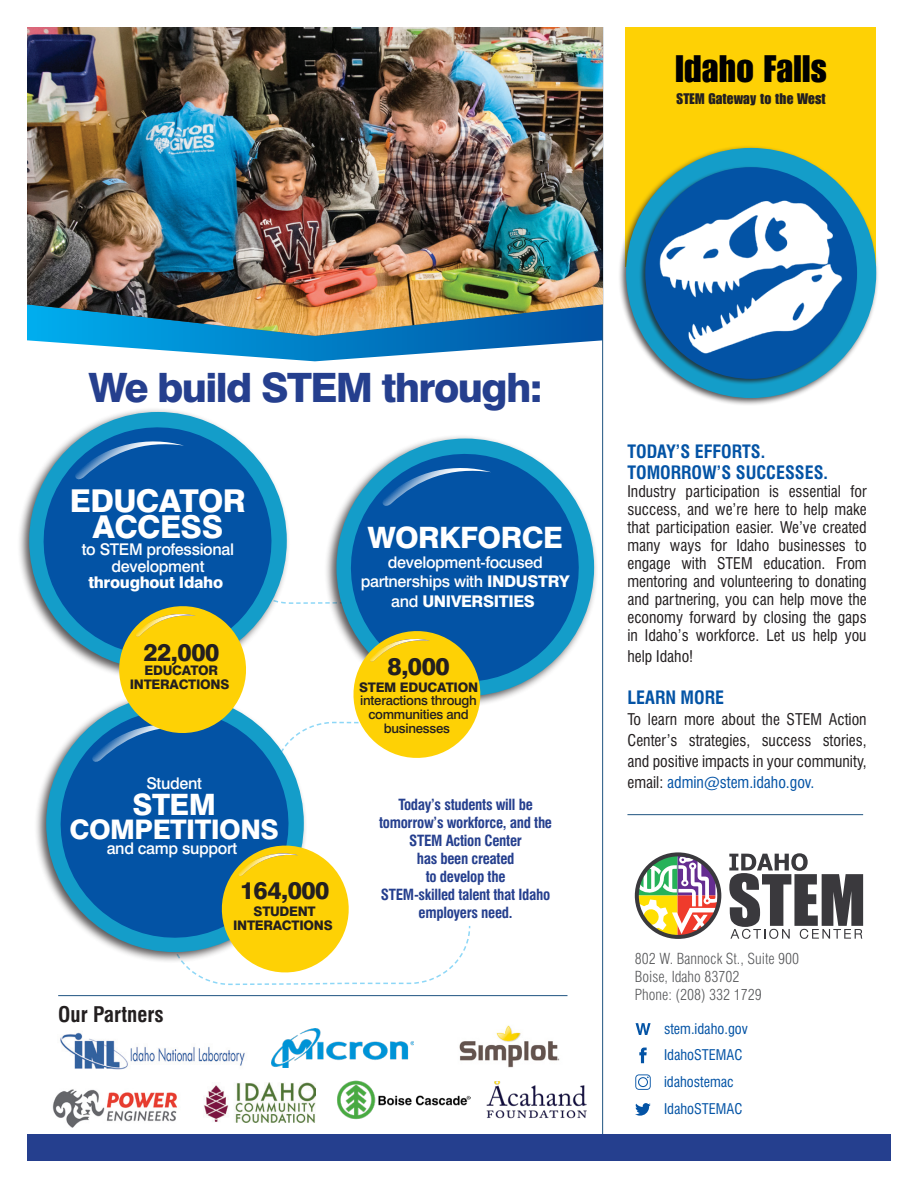
<style>
.page{position:relative;width:918px;height:1188px;background:#fff}
.page>*{position:absolute;margin:0;border:0;box-sizing:border-box;transform-origin:0 0}
.t1{font:800 40.5px "Swiss 721 BT";letter-spacing:-.04em;color:#253f8e}
.t2{font:37.5px "Impact";letter-spacing:.01em;color:#000}
.t3{font:800 31.5px/25.7px "Swiss 721 BT";letter-spacing:-.02em;color:#fff;text-align:center}
.t4{font:800 29.4px "Swiss 721 BT";letter-spacing:-.02em;color:#fff}
.t5{font:800 27px "Swiss 721 BT";letter-spacing:-.02em;color:#fff}
.t6{font:800 24.15px "Swiss 721 BT";letter-spacing:-.02em;color:#231f20}
.t7{font:700 condensed 21px "Swiss 721 BT";color:#231f20}
.t8{font:700 condensed 18px/21px "Swiss 721 BT";color:#0353a5}
.t9{font:500 16.2px/16.8px "Swiss 721 BT";letter-spacing:-.02em;color:#fff;text-align:center}
.t10{font:condensed 15.75px/18px "Swiss 721 BT";color:#231f20;text-align:justify}
.t11{font:700 condensed 15px/18px "Swiss 721 BT";letter-spacing:-.02em;color:#253f8e;text-align:center}
.t12{font:300 condensed 15px/18px "Swiss 721 BT";color:#57585a}
.t13{font:15px "Impact";letter-spacing:.01em;color:#231f20}
.t14{font:condensed 14.4px/26.7px "Swiss 721 BT";color:#0353a5}
.t15{font:800 13.2px/13.8px "Swiss 721 BT";letter-spacing:-.02em;color:#231f20;text-align:center}
.t16{font:500 13.2px/13.8px "Swiss 721 BT";letter-spacing:-.02em;color:#231f20;text-align:center}
.s1{font-weight:800}
.s2{font-weight:800;color:#0353a5}
.s3{color:#fed105}
.s4{font-weight:800;color:#fed105}
.s5{color:#0353a5}
</style>
<div class="page">
<svg style="left:27px;top:336px;width:575px;height:25px"></svg>
<hr style="left:602px;top:27px;width:1px;height:1107px;background:#1f5481">
<hr style="left:627px;top:814px;width:236px;height:1px;background:#1f5481">
<hr style="left:58px;top:995px;width:509px;height:1px;background:#1f5481">
<img style="left:52px;top:1089px;width:126px;height:39px">
<div style="left:27px;top:1134px;width:864px;height:27px;background:#253f8e"></div>
<div style="left:626px;top:27px;width:250px;height:240px;background:#fed105"></div>
<div style="left:618px;top:145px;width:261px;height:262px;background:#231f20;opacity:.75"></div>
<div style="left:626px;top:148px;width:250px;height:250px;background:#149dc9;border-radius:50%"></div>
<svg style="left:729px;top:853px;width:134px;height:86px"></svg>
<svg style="left:635px;top:852px;width:86px;height:87px"></svg>
<img style="left:27px;top:27px;width:576px;height:309px">
<svg style="left:636px;top:1023px;width:15px;height:12px"></svg>
<svg style="left:639px;top:1048px;width:8px;height:15px"></svg>
<svg style="left:635px;top:1074px;width:16px;height:16px"></svg>
<svg style="left:635px;top:1103px;width:16px;height:13px"></svg>
<div style="left:638px;top:165px;width:220px;height:220px;background:#231f20;opacity:.75"></div>
<div style="left:645px;top:167px;width:212px;height:212px;background:#0353a5;border-radius:50%"></div>
<img style="left:650px;top:175px;width:196px;height:196px">
<div style="left:34px;top:690px;width:274px;height:274px;background:#231f20;opacity:.75"></div>
<svg style="left:48px;top:697px;width:253px;height:254px;background:#2d77b5"></svg>
<div style="left:324px;top:434px;width:274px;height:274px;background:#231f20;opacity:.75"></div>
<svg style="left:338px;top:441px;width:254px;height:254px;fill:#0353a5"></svg>
<svg style="left:379px;top:462px;width:112px;height:48px;background:#1666ae"></svg>
<div style="left:17px;top:407px;width:274px;height:274px;background:#231f20;opacity:.75"></div>
<svg style="left:31px;top:415px;width:253px;height:253px;fill:#0353a5"></svg>
<svg style="left:72px;top:435px;width:112px;height:48px;background:#1666ae"></svg>
<svg style="left:89px;top:548px;width:399px;height:233px"></svg>
<svg style="left:168px;top:838px;width:303px;height:148px"></svg>
<img style="left:337px;top:1080px;width:133px;height:40px">
<img style="left:486px;top:1081px;width:101px;height:37px">
<img style="left:60px;top:1032px;width:185px;height:38px">
<img style="left:204px;top:1083px;width:111px;height:39px">
<img style="left:271px;top:1029px;width:142px;height:39px">
<img style="left:436px;top:1025px;width:124px;height:56px">
<h1 class="t2" style="left:675px;top:47px;width:153px">Idaho Falls</h1>
<p class="t13" style="left:677px;top:90px;width:151px">STEM Gateway to the West</p>
<h1 class="t1" style="left:89px;top:363px;width:455px">We build STEM through:</h1>
<p class="t3" style="left:70px;top:488px;width:178px">EDUCATOR<br>ACCESS</p>
<p class="t9" style="left:82px;top:540px;width:154px">to STEM professional development <span class="s1">throughout Idaho</span><span class="s2">.</span></p>
<p class="t6" style="left:144px;top:638px;width:77px">22,000</p>
<p class="t15" style="left:145px;top:663px;width:75px">EDUCATOR</p>
<p class="t15" style="left:130px;top:677px;width:105px">INTERACTIONS<span class="s3">.</span></p>
<p class="t9" style="left:146px;top:775px;width:57px">Student</p>
<h2 class="t4" style="left:133px;top:786px;width:85px">STEM</h2>
<h2 class="t5" style="left:70px;top:813px;width:211px">COMPETITIONS</h2>
<p class="t9" style="left:107px;top:840px;width:137px">and camp support<span class="s2">.</span></p>
<h2 class="t6" style="left:240px;top:876px;width:91px">164,000</h2>
<p class="t15" style="left:233px;top:904px;width:105px">STUDENT<br>INTERACTIONS<span class="s3">.</span></p>
<h2 class="t4" style="left:368px;top:520px;width:196px">WORKFORCE</h2>
<p class="t9" style="left:361px;top:552px;width:211px;line-height:19.5px">development-focused partnerships with <span class="s1">INDUSTRY </span>and <span class="s1">UNIVERSITIES</span><span class="s2">.</span></p>
<h2 class="t6" style="left:388px;top:652px;width:64px">8,000</h2>
<p class="t15" style="left:359px;top:680px;width:120px">STEM EDUCATION</p>
<p class="t16" style="left:360px;top:694px;width:118px">interactions through communities and businesses<span class="s4">.</span></p>
<p class="t11" style="left:379px;top:795px;width:174px">Today’s students will be tomorrow’s workforce, and the<br>STEM Action Center<br>has been created<br>to develop the<br>STEM-skilled talent that Idaho employers need.</p>
<h3 class="t7" style="left:58px;top:1002px;width:107px">Our Partners</h3>
<h4 class="t8" style="left:627px;top:441px;width:202px">TODAY’S EFFORTS.<br>TOMORROW’S SUCCESSES.</h4>
<p class="t10" style="left:627px;top:482px;width:241px">Industry participation is essential for success, and we’re here to help make that participation easier. We’ve created many ways for Idaho businesses to engage with STEM education. From mentoring and volunteering to donating and partnering, you can help move the economy forward by closing the gaps in Idaho’s workforce. Let us help you</p>
<p class="t10" style="left:627px;top:647px;width:67px">help Idaho!</p>
<h4 class="t8" style="left:627px;top:687px;width:98px">LEARN MORE</h4>
<p class="t10" style="left:627px;top:708px;width:241px;line-height:21px">To learn more about the STEM Action Center’s strategies, success stories, and positive impacts in your community, email: <span class="s5">admin@stem.idaho.gov.</span></p>
<p class="t12" style="left:635px;top:949px;width:166px">802 W. Bannock St., Suite 900<br>Boise, Idaho 83702<br>Phone: (208) 332 1729</p>
<p class="t14" style="left:664px;top:1015px;width:85px">stem.idaho.gov<br>IdahoSTEMAC idahostemac<br>IdahoSTEMAC</p>
</div>
